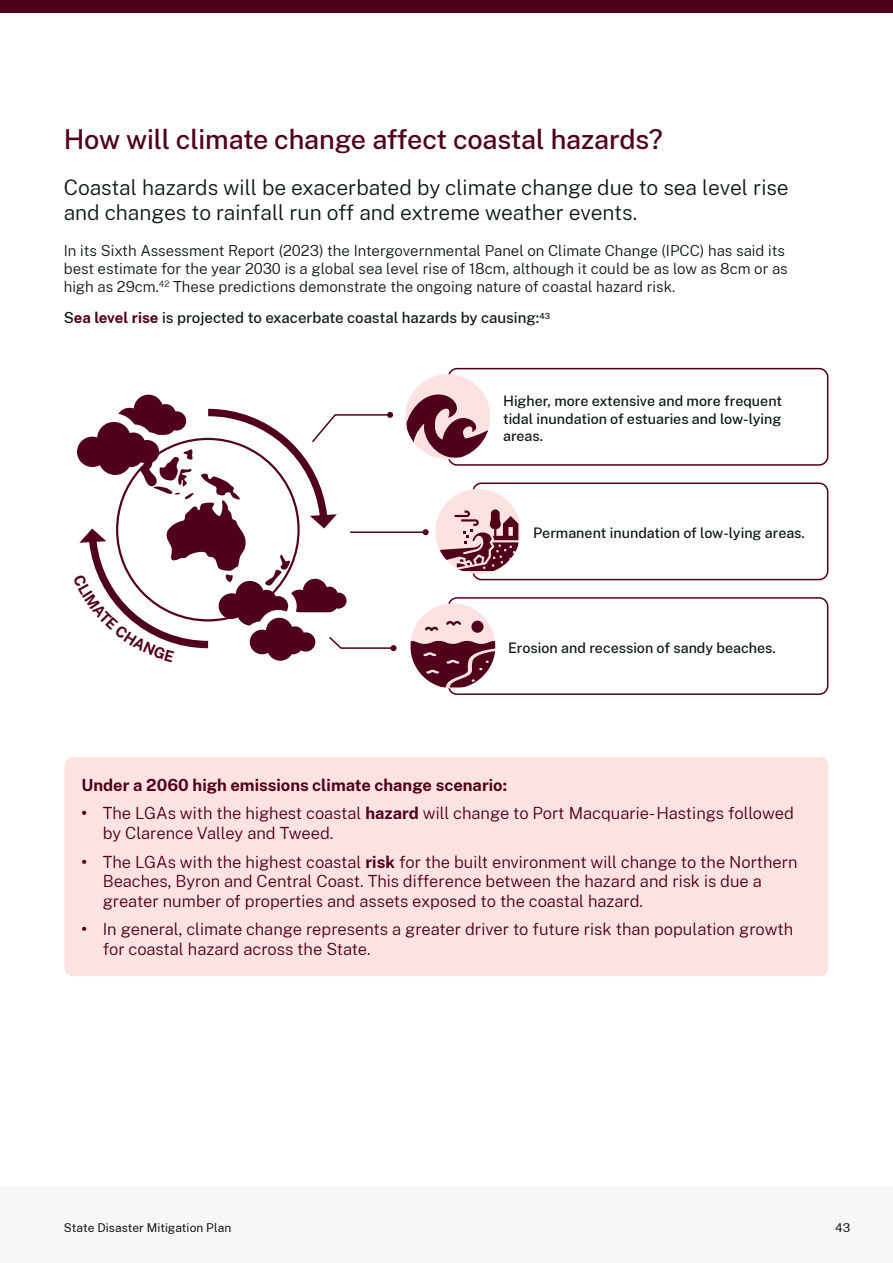
<style>
.page{position:relative;width:893px;height:1263px;background:#fff}
.page>*{position:absolute;margin:0;border:0;box-sizing:border-box;transform-origin:0 0}
.Heading_2__H2{font:500 27px "Public Sans";letter-spacing:-.01em;color:#50001a}
.Intro_Copy_SML{font:300 21px/25.2px "Public Sans";color:#0f1a18}
.t1{font:300 16.5px/19.8px "Public Sans";color:#50001a}
.Body{font:700 16.5px "Public Sans";color:#50001a}
.Body-2{font:300 15px/18.3px "Public Sans";color:#0f1a18}
.Body-3{font:500 15px "Public Sans";color:#0f1a18}
.Body-4{font:500 14.25px/17.1px "Public Sans";color:#0f1a18;text-align:justify}
.t2{font:12px "Public Sans";letter-spacing:.005em;color:#0f1a18}
.s1{font-weight:700;color:#50001a}
.s2{font-weight:700}
</style>
<div class="page">
<div style="left:0;top:1186px;width:893px;height:77px;background:#f8f7f6"></div>
<div style="left:0;top:0;width:893px;height:13px;background:#50001a"></div>
<div style="left:448px;top:368px;width:380px;height:98px;border:2px solid #50001a;border-radius:9px"></div>
<div style="left:472px;top:482px;width:356px;height:98px;border:2px solid #50001a;border-radius:9px"></div>
<div style="left:448px;top:597px;width:380px;height:98px;border:2px solid #50001a;border-radius:9px"></div>
<hr style="left:350px;top:531px;width:76px;height:2px;background:#50001a">
<svg style="left:423px;top:529px;width:6px;height:6px"></svg>
<div style="left:64px;top:757px;width:764px;height:219px;background:#fde2e2;border-radius:9px"></div>
<div style="left:410px;top:603px;width:85px;height:85px;background:#fde2e2;border-radius:50%"></div>
<svg style="left:410px;top:641px;width:85px;height:46px"></svg>
<svg style="left:425px;top:627px;width:13px;height:4px"></svg>
<svg style="left:446px;top:621px;width:15px;height:5px"></svg>
<svg style="left:471px;top:620px;width:13px;height:13px"></svg>
<div style="left:435px;top:489px;width:85px;height:85px;background:#fde2e2;border-radius:50%"></div>
<svg style="left:439px;top:509px;width:79px;height:62px"></svg>
<div style="left:405px;top:374px;width:85px;height:85px;background:#fde2e2;border-radius:50%"></div>
<svg style="left:406px;top:391px;width:84px;height:67px"></svg>
<svg style="left:77px;top:395px;width:319px;height:266px"></svg>
<h2 class="Heading_2__H2" style="left:64px;top:120px;width:601px">How will climate change affect coastal hazards?</h2>
<p class="Intro_Copy_SML" style="left:64px;top:174px;width:726px">Coastal hazards will be exacerbated by climate change due to sea level rise and changes to rainfall run off and extreme weather events.</p>
<p class="Body-2" style="left:64px;top:240px;width:725px">In its Sixth Assessment Report (2023) the Intergovernmental Panel on Climate Change (IPCC) has said its best estimate for the year 2030 is a global sea level rise of 18cm, although it could be as low as 8cm or as high as 29cm.<sup>42</sup> These predictions demonstrate the ongoing nature of coastal hazard risk.</p>
<p class="Body-3" style="left:64px;top:307px;width:488px">S<span class="s1">ea level rise</span> is projected to exacerbate coastal hazards by causing:<sup>43</sup></p>
<p class="Body-4" style="left:503px;top:392px;width:280px">Higher, more extensive and more frequent tidal inundation of estuaries and low-lying areas.</p>
<p class="Body-4" style="left:533px;top:524px;width:273px">Permanent inundation of low-lying areas.</p>
<p class="Body-4" style="left:508px;top:638px;width:269px">Erosion and recession of sandy beaches.</p>
<p class="Body" style="left:81px;top:773px;width:427px">Under a 2060 high emissions climate change scenario:</p>
<p class="t1" style="left:103px;top:803px;width:693px;text-indent:-21px"><span class="s2">•</span> The LGAs with the highest coastal <span class="s2">hazard</span> will change to Port Macquarie- Hastings followed by Clarence Valley and Tweed.</p>
<p class="t1" style="left:103px;top:851px;width:696px;text-indent:-21px"><span class="s2">•</span> The LGAs with the highest coastal <span class="s2">risk</span> for the built environment will change to the Northern<br>Beaches, Byron and Central Coast. This difference between the hazard and risk is due a greater number of properties and assets exposed to the coastal hazard.</p>
<p class="t1" style="left:103px;top:919px;width:692px;text-indent:-21px"><span class="s2">•</span> In general, climate change represents a greater driver to future risk than population growth for coastal hazard across the State.</p>
<p class="t2" style="left:64px;top:1219px;width:169px">State Disaster Mitigation Plan</p>
<p class="t2" style="left:835px;top:1219px;width:17px">43</p>
</div>
